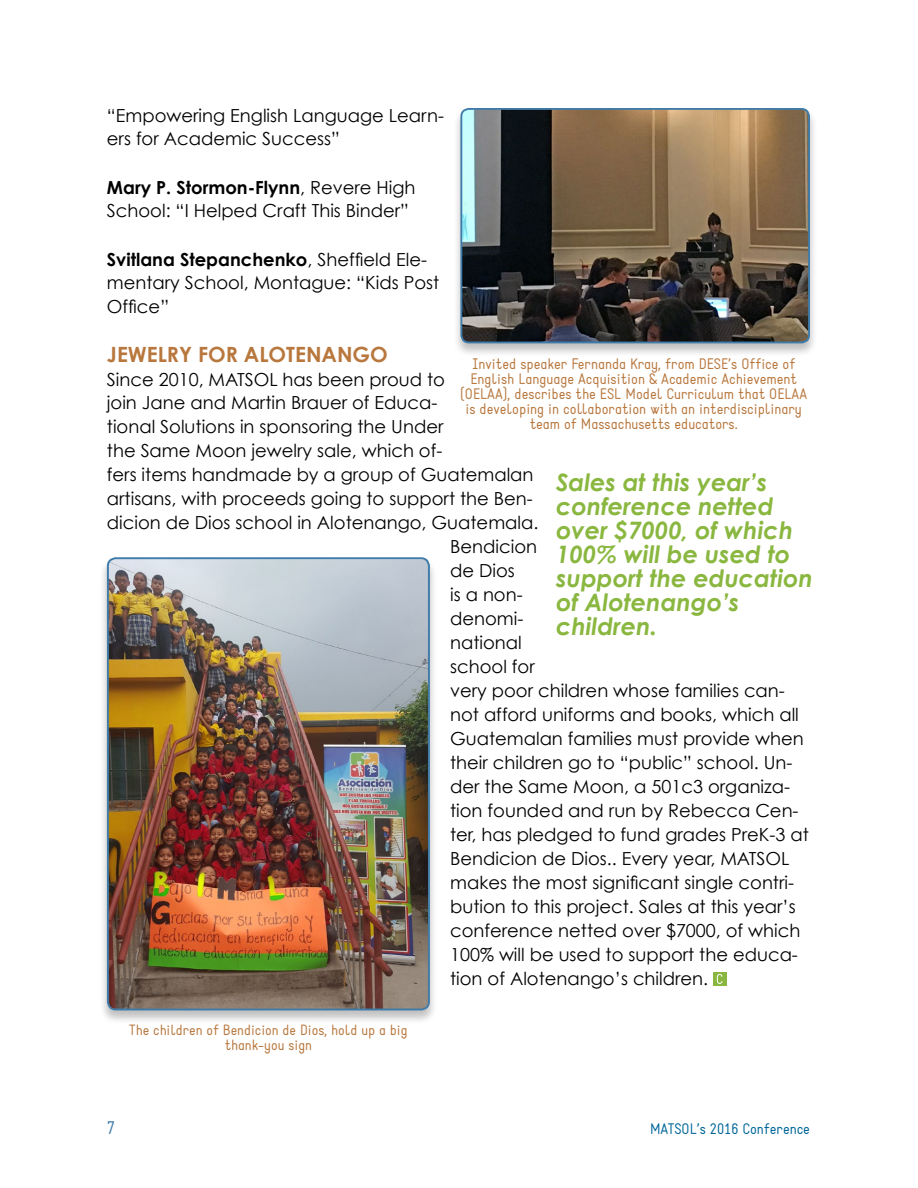
<style>
.page{position:relative;width:918px;height:1188px;background:#fff}
.page>*{position:absolute;margin:0;border:0;box-sizing:border-box;transform-origin:0 0}
.t1{font:italic 700 24px/24px "Century Gothic";color:#8ab73f}
.t2{font:700 21px "Century Gothic";color:#b8773d}
.t3{font:18px/24px "Century Gothic";color:#000}
.t4{font:18px "Static";color:#407caa}
.t5{font:15px/15px "Static";color:#b8773d;text-align:center}
.t6{font:15px "Static";color:#069}
.t7{font:14.55px/14.5px "Static";color:#b8773d;text-align:center}
.s1{font-weight:700}
</style>
<div class="page">
<div style="left:713px;top:972px;width:13px;height:14px;background:#8ab73f"></div>
<svg style="left:717px;top:974px;width:5px;height:10px"></svg>
<div style="left:453px;top:107px;width:365px;height:251px;background:#000;opacity:.25"></div>
<img style="left:461px;top:109px;width:348px;height:233px">
<div style="left:460px;top:108px;width:350px;height:235px;border:2px solid #407caa;border-radius:7px"></div>
<div style="left:99px;top:556px;width:339px;height:469px;background:#000;opacity:.25"></div>
<img style="left:108px;top:559px;width:321px;height:451px">
<div style="left:107px;top:557px;width:323px;height:453px;border:2px solid #407caa;border-radius:8px"></div>
<p class="t3" style="left:107px;top:103px;width:339px">“Empowering English Language Learn&shy;ers for Academic Success”</p>
<p class="t3" style="left:107px;top:175px;width:310px"><span class="s1">Mary P. Stormon-Flynn</span>, Revere High<br>School: “I Helped Craft This Binder”</p>
<p class="t3" style="left:107px;top:247px;width:334px"><span class="s1">Svitlana Stepanchenko</span>, Sheffield Ele&shy;mentary School, Montague: “Kids Post<br>Office”</p>
<p class="t2" style="left:107px;top:341px;width:282px">JEWELRY FOR ALOTENANGO</p>
<p class="t3" style="left:107px;top:367px;width:340px">Since 2010, MATSOL has been proud to</p>
<p class="t3" style="left:107px;top:391px;width:332px">join Jane and Martin Brauer of Educa-</p>
<p class="t3" style="left:107px;top:415px;width:338px">tional Solutions in sponsoring the Under</p>
<p class="t3" style="left:107px;top:439px;width:337px">the Same Moon jewelry sale, which of-</p>
<p class="t3" style="left:107px;top:463px;width:428px">fers items handmade by a group of Guatemalan</p>
<p class="t3" style="left:107px;top:487px;width:427px">artisans, with proceeds going to support the Ben-</p>
<p class="t3" style="left:107px;top:511px;width:433px">dicion de Dios school in Alotenango, Guatemala.</p>
<p class="t3" style="left:450px;top:535px;width:88px">Bendicion</p>
<p class="t3" style="left:450px;top:559px;width:66px">de Dios</p>
<p class="t3" style="left:450px;top:583px;width:74px">is a non-</p>
<p class="t3" style="left:450px;top:607px;width:75px">denomi-</p>
<p class="t3" style="left:450px;top:631px;width:73px">national</p>
<p class="t3" style="left:450px;top:655px;width:86px">school for</p>
<p class="t3" style="left:450px;top:679px;width:336px">very poor children whose families can-</p>
<p class="t3" style="left:450px;top:703px;width:350px">not afford uniforms and books, which all</p>
<p class="t3" style="left:450px;top:727px;width:355px">Guatemalan families must provide when</p>
<p class="t3" style="left:450px;top:751px;width:344px">their children go to “public” school. Un-</p>
<p class="t3" style="left:450px;top:775px;width:342px">der the Same Moon, a 501c3 organiza-</p>
<p class="t3" style="left:450px;top:799px;width:350px">tion founded and run by Rebecca Cen-</p>
<p class="t3" style="left:450px;top:823px;width:360px">ter, has pledged to fund grades PreK-3 at</p>
<p class="t3" style="left:450px;top:847px;width:341px">Bendicion de Dios.. Every year, MATSOL</p>
<p class="t3" style="left:450px;top:871px;width:345px">makes the most significant single contri-</p>
<p class="t3" style="left:450px;top:895px;width:347px">bution to this project. Sales at this year’s</p>
<p class="t3" style="left:450px;top:919px;width:352px">conference netted over $7000, of which</p>
<p class="t3" style="left:450px;top:943px;width:349px">100% will be used to support the educa-</p>
<p class="t3" style="left:450px;top:967px;width:259px">tion of Alotenango’s children.</p>
<p class="t5" style="left:460px;top:357px;width:348px">Invited speaker Fernanda Kray, from DESE’s Office of English Language Acquisition &amp; Academic Achievement (OELAA), describes the ESL Model Curriculum that OELAA is developing in collaboration with an interdisciplinary team of Massachusetts educators.</p>
<h1 class="t1" style="left:556px;top:469px;width:258px">Sales at this year’s conference netted over $7000, of which<br>100% will be used to support the education of Alotenango’s children.</h1>
<p class="t7" style="left:129px;top:1023px;width:280px">The children of Bendicion de Dios, hold up a big thank-you sign</p>
<p class="t4" style="left:107px;top:1117px;width:10px">7</p>
<p class="t6" style="left:650px;top:1120px;width:161px">MATSOL’s 2016 Conference</p>
</div>
